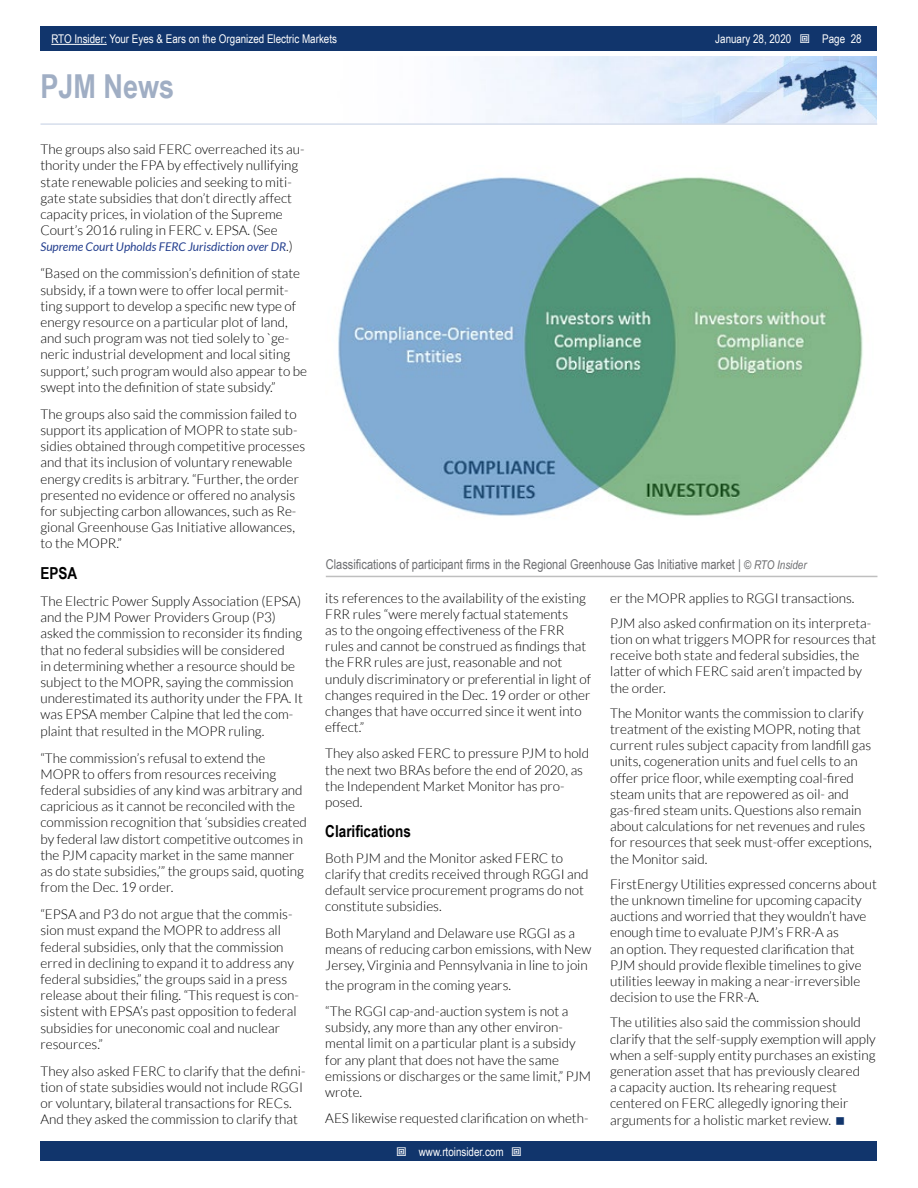
<style>
.page{position:relative;width:918px;height:1188px;background:#fff}
.page>*{position:absolute;margin:0;border:0;box-sizing:border-box;transform-origin:0 0}
.t1{font:700 33px "Arial Narrow";color:#a0aec4}
.t2{font:700 16.5px "Arial Narrow";color:#000}
.t3{font:300 13.5px/16.2px "Lato";color:#000}
.t4{font:13.5px "Arial Narrow";color:#6d6e71}
.t5{font:12px "Arial Narrow";color:#fff}
.t6{font:italic 12px "Lato";color:#25408f}
.s1{font-weight:300;font-style:normal;font-size:13.5px;color:#000}
.s2{font-style:italic}
.s3{font-style:italic;font-size:12px}
</style>
<div class="page">
<div style="left:41px;top:1142px;width:836px;height:19px;background:#11356c"></div>
<div style="left:41px;top:27px;width:836px;height:24px;background:#11356c"></div>
<hr style="left:51px;top:44px;width:56px;height:1px;background:#fff">
<img style="left:474px;top:56px;width:403px;height:67px">
<hr style="left:40px;top:123px;width:837px;height:2px;background:#d6deec">
<hr style="left:326px;top:576px;width:551px;height:1px;background:#bfbfbf">
<img style="left:338px;top:177px;width:525px;height:339px">
<p class="t5" style="left:51px;top:30px;width:287px">RTO Insider: Your Eyes &amp; Ears on the Organized Electric Markets</p>
<p class="t5" style="left:715px;top:30px;width:78px">January 28, 2020</p>
<p class="t5" style="left:822px;top:30px;width:41px">Page 28</p>
<h1 class="t1" style="left:40px;top:61px;width:135px">PJM News</h1>
<p class="t3" style="left:40px;top:141px;width:266px">The groups also said FERC overreached its au&shy;thority under the FPA by effectively nullifying state renewable policies and seeking to miti&shy;gate state subsidies that don’t directly affect capacity prices, in violation of the Supreme Court’s 2016 ruling in FERC v. EPSA. (See</p>
<p class="t6" style="left:40px;top:240px;width:254px">Supreme Court Upholds FERC Jurisdiction over DR<span class="s1">.)</span></p>
<p class="t3" style="left:40px;top:266px;width:268px">“Based on the commission’s definition of state subsidy, if a town were to offer local permit&shy;ting support to develop a specific new type of energy resource on a particular plot of land, and such program was not tied solely to `ge&shy;neric industrial development and local siting support,’ such program would also appear to be swept into the definition of state subsidy.”</p>
<p class="t3" style="left:40px;top:406px;width:266px">The groups also said the commission failed to support its application of MOPR to state sub&shy;sidies obtained through competitive processes and that its inclusion of voluntary renewable energy credits is arbitrary. “Further, the order presented no evidence or offered no analysis for subjecting carbon allowances, such as Re&shy;gional Greenhouse Gas Initiative allowances, to the MOPR.”</p>
<p class="t2" style="left:40px;top:561px;width:38px">EPSA</p>
<p class="t3" style="left:40px;top:593px;width:264px">The Electric Power Supply Association (EPSA) and the PJM Power Providers Group (P3) asked the commission to reconsider its finding that no federal subsidies will be considered<br>in determining whether a resource should be subject to the MOPR, saying the commission underestimated its authority under the FPA. It was EPSA member Calpine that led the com&shy;plaint that resulted in the MOPR ruling.</p>
<p class="t3" style="left:40px;top:750px;width:268px">“The commission’s refusal to extend the MOPR to offers from resources receiving federal subsidies of any kind was arbitrary and capricious as it cannot be reconciled with the commission recognition that ‘subsidies created by federal law distort competitive outcomes in the PJM capacity market in the same manner as do state subsidies,’” the groups said, quoting from the Dec. 19 order.</p>
<p class="t3" style="left:40px;top:906px;width:260px">“EPSA and P3 do not argue that the commis&shy;sion must expand the MOPR to address all federal subsidies, only that the commission erred in declining to expand it to address any federal subsidies,” the groups said in a press release about their filing. “This request is con&shy;sistent with EPSA’s past opposition to federal subsidies for uneconomic coal and nuclear resources.”</p>
<p class="t3" style="left:40px;top:1063px;width:267px">They also asked FERC to clarify that the defini&shy;tion of state subsidies would not include RGGI or voluntary, bilateral transactions for RECs.<br>And they asked the commission to clarify that</p>
<p class="t4" style="left:326px;top:554px;width:482px">Classifications of participant firms in the Regional Greenhouse Gas Initiative market <span class="s2">|</span> <span class="s3">© RTO Insider</span></p>
<p class="t3" style="left:325px;top:590px;width:267px">its references to the availability of the existing FRR rules “were merely factual statements<br>as to the ongoing effectiveness of the FRR rules and cannot be construed as findings that the FRR rules are just, reasonable and not unduly discriminatory or preferential in light of changes required in the Dec. 19 order or other changes that have occurred since it went into effect.”</p>
<p class="t3" style="left:325px;top:745px;width:265px">They also asked FERC to pressure PJM to hold the next two BRAs before the end of 2020, as the Independent Market Monitor has pro&shy;posed.</p>
<p class="t2" style="left:325px;top:818px;width:87px">Clarifications</p>
<p class="t3" style="left:325px;top:850px;width:265px">Both PJM and the Monitor asked FERC to clarify that credits received through RGGI and default service procurement programs do not constitute subsidies.</p>
<p class="t3" style="left:325px;top:925px;width:268px">Both Maryland and Delaware use RGGI as a means of reducing carbon emissions, with New<br>Jersey, Virginia and Pennsylvania in line to join</p>
<p class="t3" style="left:325px;top:972px;width:245px;line-height:26.1px">the program in the coming years.<br>“The RGGI cap-and-auction system is not a</p>
<p class="t3" style="left:325px;top:1019px;width:267px">subsidy, any more than any other environ&shy;mental limit on a particular plant is a subsidy for any plant that does not have the same emissions or discharges or the same limit,” PJM wrote.</p>
<p class="t3" style="left:325px;top:1110px;width:265px">AES likewise requested clarification on wheth-</p>
<p class="t5" style="left:419px;top:1143px;width:86px">www.rtoinsider.com</p>
<p class="t3" style="left:610px;top:585px;width:263px;line-height:25.2px">er the MOPR applies to RGGI transactions.<br>PJM also asked confirmation on its interpreta-</p>
<p class="t3" style="left:610px;top:631px;width:268px">tion on what triggers MOPR for resources that receive both state and federal subsidies, the latter of which FERC said aren’t impacted by the order.</p>
<p class="t3" style="left:610px;top:705px;width:263px">The Monitor wants the commission to clarify treatment of the existing MOPR, noting that current rules subject capacity from landfill gas units, cogeneration units and fuel cells to an offer price floor, while exempting coal-fired steam units that are repowered as oil- and gas-fired steam units. Questions also remain about calculations for net revenues and rules for resources that seek must-offer exceptions, the Monitor said.</p>
<p class="t3" style="left:610px;top:876px;width:268px">FirstEnergy Utilities expressed concerns about the unknown timeline for upcoming capacity auctions and worried that they wouldn’t have enough time to evaluate PJM’s FRR-A as<br>an option. They requested clarification that PJM should provide flexible timelines to give utilities leeway in making a near-irreversible decision to use the FRR-A.</p>
<p class="t3" style="left:610px;top:1015px;width:267px">The utilities also said the commission should clarify that the self-supply exemption will apply when a self-supply entity purchases an existing generation asset that has previously cleared<br>a capacity auction. Its rehearing request centered on FERC allegedly ignoring their arguments for a holistic market review.</p>
</div>
